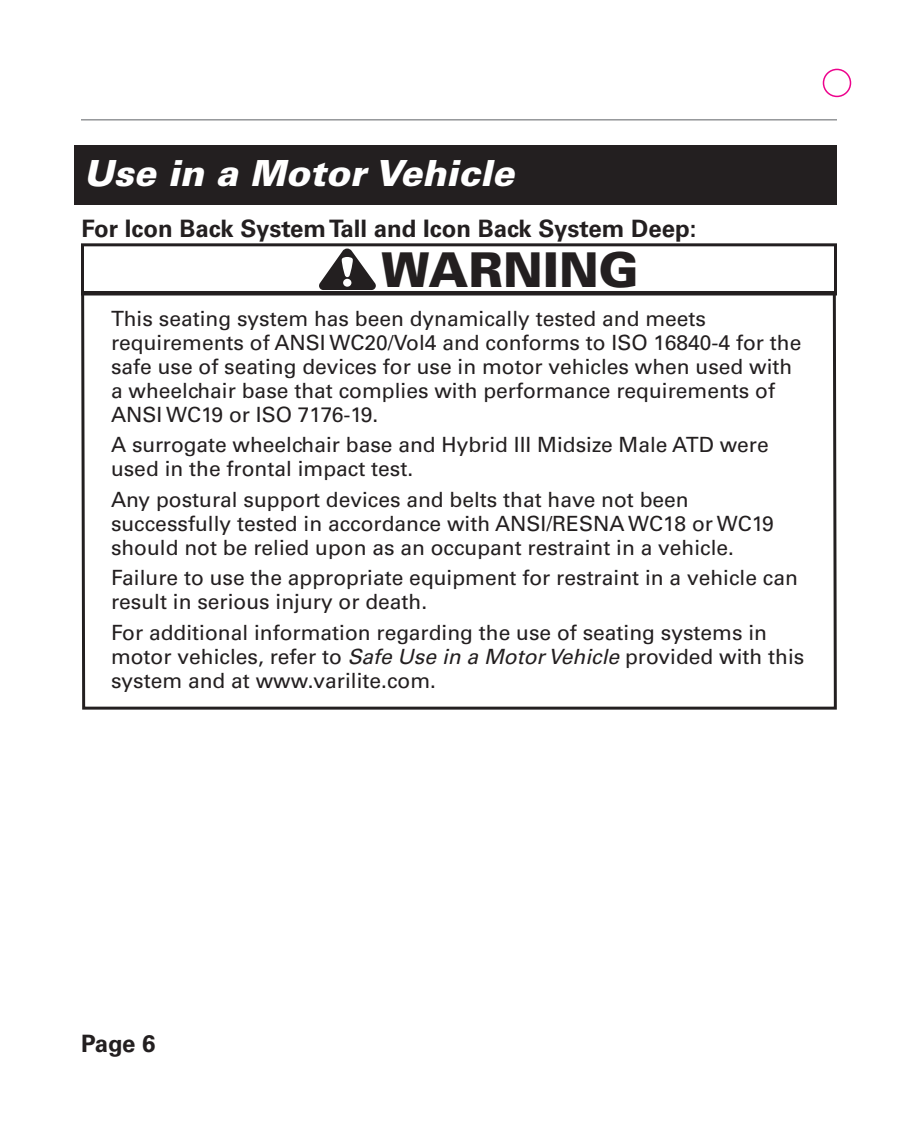
<style>
.page{position:relative;width:918px;height:1134px;background:#fff}
.page>*{position:absolute;margin:0;border:0;box-sizing:border-box;transform-origin:0 0}
.t1{font:900 48px "Univers LT Std";color:#231f20}
.t2{font:italic 900 36px "Univers LT Std";color:#fff}
.t3{font:700 24px "Univers LT Std";color:#231f20}
.t4{font:21px/24px "Univers LT Std";color:#231f20}
.s1{font-style:italic}
</style>
<div class="page">
<hr style="left:81px;top:119px;width:756px;height:2px;background:#939598">
<svg style="left:81px;top:291px;width:756px;height:419px"></svg>
<div style="left:75px;top:145px;width:762px;height:59px;background:#231f20"></div>
<div style="left:81px;top:243px;width:756px;height:53px;border:3px solid #231f20"></div>
<svg style="left:319px;top:249px;width:57px;height:41px"></svg>
<div style="left:823px;top:69px;width:28px;height:28px;border:2px solid #ed028c;border-radius:50%"></div>
<p class="t2" style="left:84px;top:151px;width:432px">Use in a Motor Vehicle</p>
<p class="t3" style="left:81px;top:215px;width:616px">For Icon Back System Tall and Icon Back System Deep:</p>
<p class="t1" style="left:381px;top:240px;width:259px">WARNING</p>
<p class="t4" style="left:111px;top:306px;width:692px">This seating system has been dynamically tested and meets requirements of ANSI WC20/Vol4 and conforms to ISO 16840-4 for the safe use of seating devices for use in motor vehicles when used with a wheelchair base that complies with performance requirements of ANSI WC19 or ISO 7176-19.</p>
<p class="t4" style="left:111px;top:433px;width:659px">A surrogate wheelchair base and Hybrid III Midsize Male ATD were used in the frontal impact test.</p>
<p class="t4" style="left:111px;top:487px;width:664px">Any postural support devices and belts that have not been successfully tested in accordance with ANSI/RESNA WC18 or WC19 should not be relied upon as an occupant restraint in a vehicle.</p>
<p class="t4" style="left:111px;top:566px;width:688px">Failure to use the appropriate equipment for restraint in a vehicle can result in serious injury or death.</p>
<p class="t4" style="left:111px;top:620px;width:695px">For additional information regarding the use of seating systems in motor vehicles, refer to <span class="s1">Safe Use in a Motor Vehicle</span> provided with this system and at www.varilite.com.</p>
<p class="t3" style="left:81px;top:1030px;width:76px">Page 6</p>
</div>
